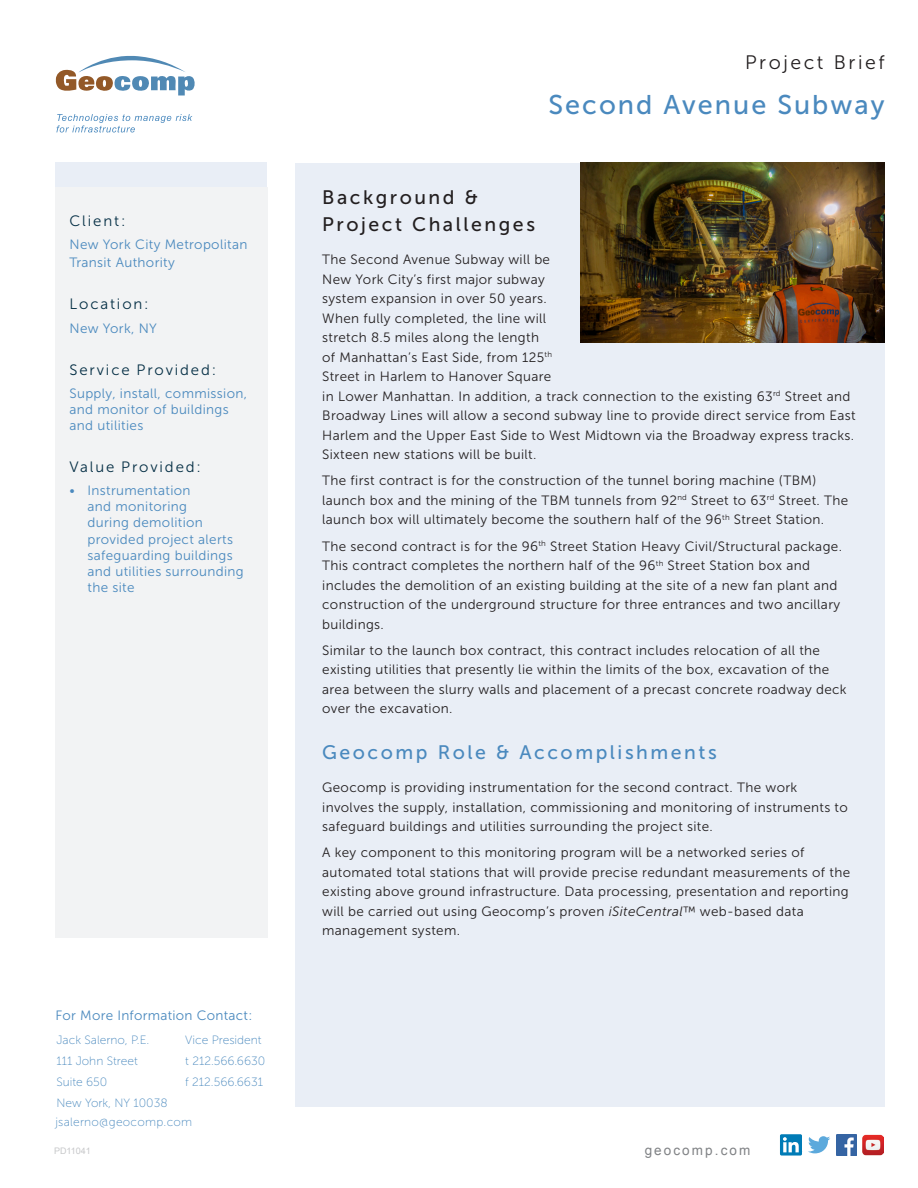
<style>
.page{position:relative;width:918px;height:1188px;background:#fff}
.page>*{position:absolute;margin:0;border:0;box-sizing:border-box;transform-origin:0 0}
.Project_title_-_blue{font:27px "Museo Sans 500";letter-spacing:.075em;color:#4a89be}
.Background___Project{font:19.5px/27px "Museo Sans 500";letter-spacing:.13em;color:#231f20}
.Geocomp_Role___Accom{font:19.5px "Museo Sans 500";letter-spacing:.13em;color:#4a89be}
.t1{font:19.5px "Museo Sans 300";letter-spacing:.13em;color:#231f20}
.L_Side_Bar_-_lead_te{font:15px "Museo Sans 300";letter-spacing:.125em;color:#052f45}
.PD_body_text{font:13.5px/19.5px "Museo Sans 300";letter-spacing:.025em;color:#231f20}
.L_Side_Bar_-_info_te{font:13.5px/16.2px "Museo Sans 300";letter-spacing:.025em;color:#4a89be}
.Title{font:13.5px "Arial";letter-spacing:.155em;color:#808285}
.t2{font:12px "Museo Sans 100";color:#4a89be}
.t3{font:12px "Museo Sans 100";letter-spacing:.02em;color:#4a89be}
.t4{font:9px "Arial";color:#c7c8ca}
.s1{font-style:italic}
</style>
<div class="page">
<div style="left:55px;top:163px;width:212px;height:24px;background:#e9eef6"></div>
<div style="left:295px;top:163px;width:590px;height:944px;background:#e9eef6"></div>
<svg style="left:56px;top:56px;width:139px;height:39px"></svg>
<svg style="left:56px;top:114px;width:136px;height:19px"></svg>
<img style="left:836px;top:1134px;width:21px;height:22px">
<svg style="left:808px;top:1136px;width:22px;height:17px"></svg>
<div style="left:780px;top:1134px;width:22px;height:22px;background:#007bb6;border-radius:2px"></div>
<svg style="left:783px;top:1137px;width:16px;height:15px"></svg>
<img style="left:863px;top:1134px;width:20px;height:21px">
<div style="left:56px;top:187px;width:212px;height:751px;background:#f2f3f4"></div>
<img style="left:580px;top:162px;width:305px;height:181px">
<p class="L_Side_Bar_-_lead_te" style="left:70px;top:213px;width:57px">Client:</p>
<p class="L_Side_Bar_-_info_te" style="left:70px;top:236px;width:179px;line-height:18px">New York City Metropolitan<br>Transit Authority</p>
<p class="L_Side_Bar_-_lead_te" style="left:70px;top:296px;width:81px">Location:</p>
<p class="L_Side_Bar_-_info_te" style="left:70px;top:320px;width:89px">New York, NY</p>
<p class="L_Side_Bar_-_lead_te" style="left:70px;top:361px;width:148px">Service Provided:</p>
<p class="L_Side_Bar_-_info_te" style="left:70px;top:385px;width:179px">Supply, install, commission, and monitor of buildings and utilities</p>
<p class="L_Side_Bar_-_lead_te" style="left:70px;top:459px;width:133px">Value Provided:</p>
<p class="L_Side_Bar_-_info_te" style="left:88px;top:482px;width:158px;text-indent:-18px">• Instrumentation<br>and monitoring<br>during demolition provided project alerts safeguarding buildings and utilities surrounding the site</p>
<p class="L_Side_Bar_-_info_te" style="left:55px;top:1008px;width:198px">For More Information Contact:</p>
<p class="t2" style="left:56px;top:1034px;width:94px">Jack Salerno, P.E.</p>
<p class="t2" style="left:185px;top:1034px;width:78px">Vice President</p>
<p class="t2" style="left:56px;top:1055px;width:83px">111 John Street</p>
<p class="t2" style="left:185px;top:1055px;width:82px">t 212.566.6630</p>
<p class="t2" style="left:56px;top:1076px;width:52px">Suite 650</p>
<p class="t2" style="left:185px;top:1076px;width:79px">f 212.566.6631</p>
<p class="t2" style="left:56px;top:1097px;width:113px">New York, NY 10038</p>
<p class="t3" style="left:55px;top:1115px;width:138px">jsalerno@geocomp.com</p>
<p class="t4" style="left:54px;top:1145px;width:38px">PD11041</p>
<h2 class="t1" style="left:745px;top:52px;width:141px">Project Brief</h2>
<p class="Project_title_-_blue" style="left:549px;top:90px;width:338px">Second Avenue Subway</p>
<p class="Background___Project" style="left:322px;top:184px;width:214px">Background &amp;<br>Project Challenges</p>
<p class="PD_body_text" style="left:322px;top:250px;width:535px">The Second Avenue Subway will be<br>New York City’s first major subway<br>system expansion in over 50 years.<br>When fully completed, the line will<br>stretch 8.5 miles along the length<br>of Manhattan’s East Side, from 125<sup>th<br></sup>Street in Harlem to Hanover Square<br>in Lower Manhattan. In addition, a track connection to the existing 63<sup>rd</sup> Street and Broadway Lines will allow a second subway line to provide direct service from East Harlem and the Upper East Side to West Midtown via the Broadway express tracks.<br>Sixteen new stations will be built.</p>
<p class="PD_body_text" style="left:322px;top:471px;width:528px">The first contract is for the construction of the tunnel boring machine (TBM) launch box and the mining of the TBM tunnels from 92<sup>nd</sup> Street to 63<sup>rd</sup> Street. The launch box will ultimately become the southern half of the 96<sup>th</sup> Street Station.</p>
<p class="PD_body_text" style="left:322px;top:536px;width:521px">The second contract is for the 96<sup>th</sup> Street Station Heavy Civil/Structural package.<br>This contract completes the northern half of the 96<sup>th</sup> Street Station box and includes the demolition of an existing building at the site of a new fan plant and construction of the underground structure for three entrances and two ancillary buildings.</p>
<p class="PD_body_text" style="left:322px;top:641px;width:526px">Similar to the launch box contract, this contract includes relocation of all the existing utilities that presently lie within the limits of the box, excavation of the area between the slurry walls and placement of a precast concrete roadway deck over the excavation.</p>
<p class="Geocomp_Role___Accom" style="left:322px;top:742px;width:396px">Geocomp Role &amp; Accomplishments</p>
<p class="PD_body_text" style="left:322px;top:778px;width:527px">Geocomp is providing instrumentation for the second contract. The work involves the supply, installation, commissioning and monitoring of instruments to safeguard buildings and utilities surrounding the project site.</p>
<p class="PD_body_text" style="left:322px;top:843px;width:529px">A key component to this monitoring program will be a networked series of automated total stations that will provide precise redundant measurements of the existing above ground infrastructure. Data processing, presentation and reporting will be carried out using Geocomp’s proven <span class="s1">iSiteCentral</span>™ web-based data management system.</p>
<p class="Title" style="left:645px;top:1141px;width:107px">geocomp.com</p>
</div>
